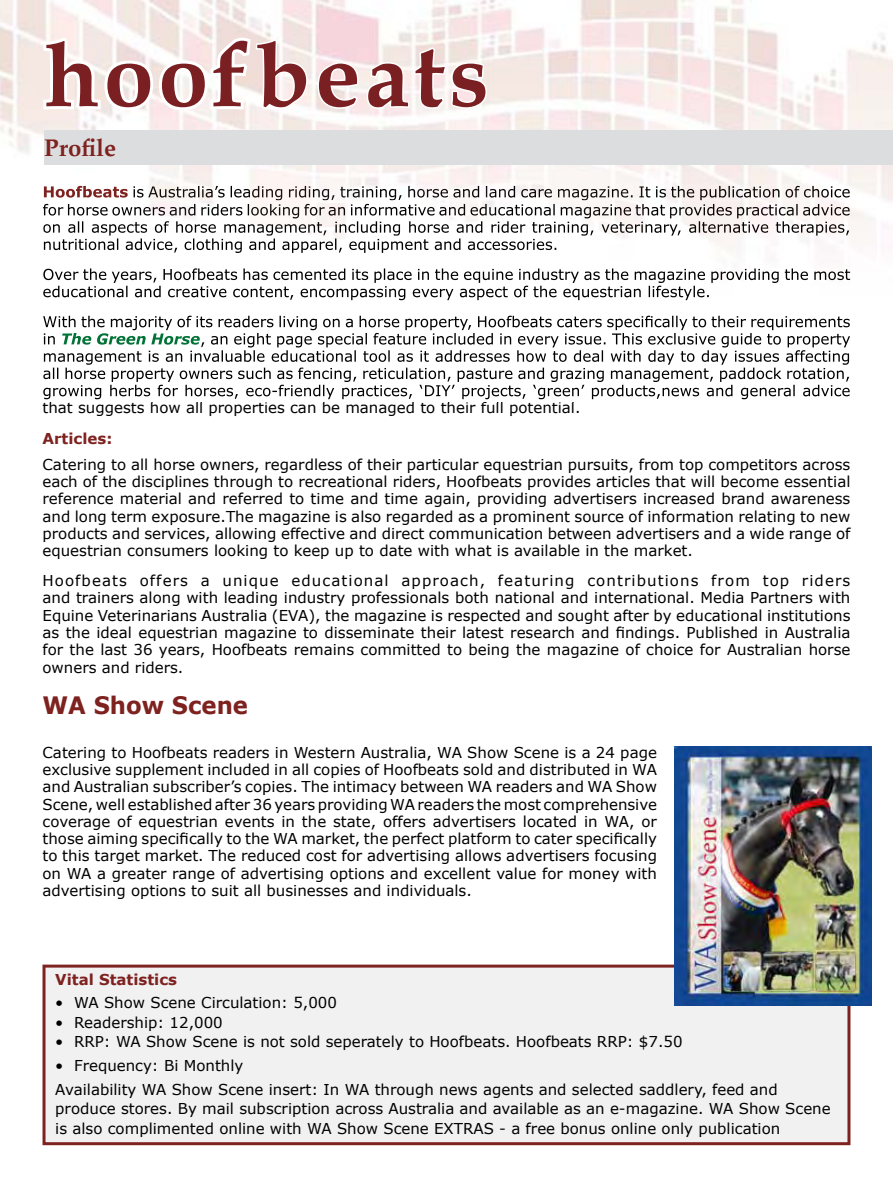
<style>
.page{position:relative;width:893px;height:1191px;background:#fff}
.page>*{position:absolute;margin:0;border:0;box-sizing:border-box;transform-origin:0 0}
.t1{font:700 90px "Book Antiqua";letter-spacing:.05em;color:#7a2023}
.t2{font:700 24px "Verdana";color:#7e2220;scale:.95 1}
.t3{font:700 24px "Palatino";color:#7e2220}
.t4{font:15px/17.2px "Verdana";color:#000;text-align:justify}
.t5{font:700 15px "Verdana";color:#7e2220}
</style>
<div class="page">
<div style="left:43px;top:964px;width:807px;height:181px;background:#f1f1f2"></div>
<img style="left:0;top:0;width:893px;height:280px">
<img style="left:43px;top:186px;width:807px;height:214px">
<img style="left:44px;top:186px;width:84px;height:12px">
<img style="left:128px;top:186px;width:722px;height:14px">
<img style="left:43px;top:204px;width:807px;height:14px">
<svg style="left:850px;top:221px;width:1px;height:15px"></svg>
<img style="left:43px;top:221px;width:807px;height:15px">
<img style="left:44px;top:238px;width:514px;height:15px">
<img style="left:43px;top:268px;width:807px;height:15px">
<img style="left:43px;top:286px;width:668px;height:14px">
<img style="left:43px;top:316px;width:807px;height:14px">
<svg style="left:44px;top:333px;width:12px;height:11px"></svg>
<img style="left:62px;top:333px;width:138px;height:12px">
<img style="left:201px;top:333px;width:649px;height:14px">
<img style="left:44px;top:350px;width:806px;height:15px">
<img style="left:43px;top:367px;width:807px;height:15px">
<img style="left:43px;top:385px;width:807px;height:14px">
<img style="left:44px;top:402px;width:530px;height:1px">
<svg style="left:43px;top:38px;width:110px;height:72px"></svg>
<svg style="left:159px;top:38px;width:149px;height:72px"></svg>
<svg style="left:317px;top:62px;width:42px;height:47px"></svg>
<svg style="left:367px;top:47px;width:120px;height:62px"></svg>
<div style="left:44px;top:130px;width:849px;height:34px;background:#dcddde"></div>
<img style="left:674px;top:746px;width:197px;height:259px">
<h1 class="t1" style="left:44px;top:23px;width:446px">hoofbeats</h1>
<h2 class="t3" style="left:44px;top:133px;width:73px">Profile</h2>
<p class="t4" style="left:43px;top:399px;width:539px">that suggests how all properties can be managed to their full potential.</p>
<p class="t5" style="left:43px;top:429px;width:71px">Articles:</p>
<p class="t4" style="left:43px;top:455px;width:809px">Catering to all horse owners, regardless of their particular equestrian pursuits, from top competitors across each of the disciplines through to recreational riders, Hoofbeats provides articles that will become essential reference material and referred to time and time again, providing advertisers increased brand awareness and long term exposure.The magazine is also regarded as a prominent source of information relating to new products and services, allowing effective and direct communication between advertisers and a wide range of equestrian consumers looking to keep up to date with what is available in the market.</p>
<p class="t4" style="left:43px;top:571px;width:809px">Hoofbeats offers a unique educational approach, featuring contributions from top riders and trainers along with leading industry professionals both national and international. Media Partners with Equine Veterinarians Australia (EVA), the magazine is respected and sought after by educational institutions as the ideal equestrian magazine to disseminate their latest research and findings. Published in Australia for the last 36 years, Hoofbeats remains committed to being the magazine of choice for Australian horse owners and riders.</p>
<h2 class="t2" style="left:43px;top:690px;width:218px">WA Show Scene</h2>
<p class="t4" style="left:43px;top:743px;width:616px">Catering to Hoofbeats readers in Western Australia, WA Show Scene is a 24 page exclusive supplement included in all copies of Hoofbeats sold and distributed in WA and Australian subscriber’s copies. The intimacy between WA readers and WA Show Scene, well established after 36 years providing WA readers the most comprehensive coverage of equestrian events in the state, offers advertisers located in WA, or those aiming specifically to the WA market, the perfect platform to cater specifically to this target market. The reduced cost for advertising allows advertisers focusing on WA a greater range of advertising options and excellent value for money with advertising options to suit all businesses and individuals.</p>
<p class="t5" style="left:55px;top:969px;width:123px">Vital Statistics</p>
<p class="t4" style="left:55px;top:993px;width:283px">• WA Show Scene Circulation: 5,000</p>
<p class="t4" style="left:55px;top:1013px;width:169px">• Readership: 12,000</p>
<p class="t4" style="left:55px;top:1032px;width:629px">• RRP: WA Show Scene is not sold seperately to Hoofbeats. Hoofbeats RRP: $7.50</p>
<p class="t4" style="left:55px;top:1053px;width:724px;line-height:23.9px">• Frequency: Bi Monthly<br>Availability WA Show Scene insert: In WA through news agents and selected saddlery, feed and</p>
<p class="t4" style="left:55px;top:1098px;width:777px;line-height:19.5px">produce stores. By mail subscription across Australia and available as an e-magazine. WA Show Scene is also complimented online with WA Show Scene EXTRAS - a free bonus online only publication</p>
</div>
